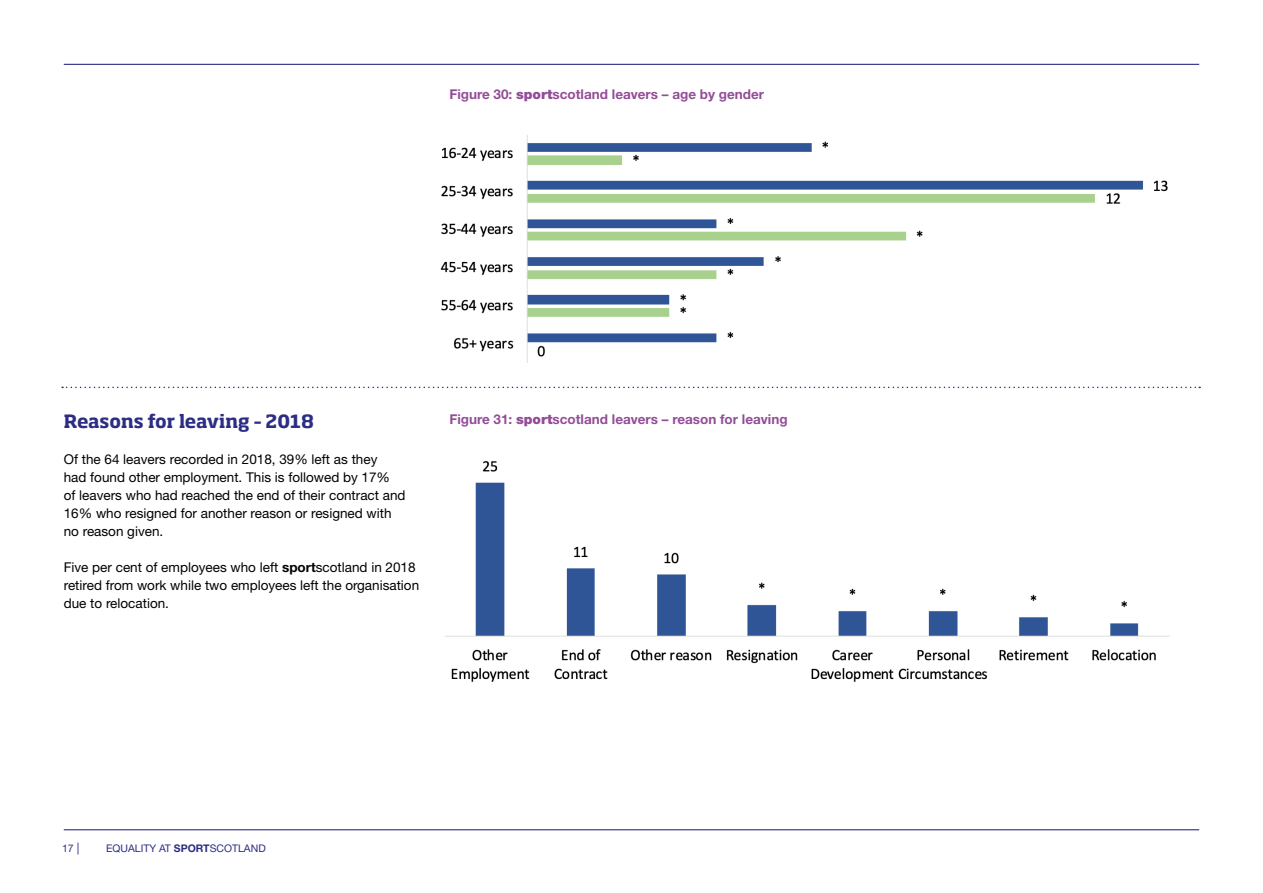
<style>
.page{position:relative;width:1263px;height:893px;background:#fff}
.page>*{position:absolute;margin:0;border:0;box-sizing:border-box;transform-origin:0 0}
.t1{font:700 18px "Soho Std";letter-spacing:-.005em;color:#2c2d84}
.t2{font:13.5px/18px "Helvetica Neue LT Std";color:#000}
.t3{font:700 13.5px "Helvetica Neue LT Std";color:#934d98}
.t4{font:10.5px "Helvetica Neue LT Std";color:#2c2d84}
.s1{font-weight:900}
.s2{font-weight:700}
.s3{font-size:12px}
</style>
<div class="page">
<hr style="left:64px;top:64px;width:1135px;height:1px;background:#2c2d84">
<hr style="left:64px;top:829px;width:1135px;height:1px;background:#2c2d84">
<img style="left:440px;top:135px;width:728px;height:228px">
<img style="left:445px;top:461px;width:725px;height:221px">
<svg style="left:62px;top:387px;width:1138px;height:1px"></svg>
<p class="t3" style="left:449px;top:86px;width:316px">Figure 30: <span class="s1">sport</span>scotland leavers – age by gender</p>
<h1 class="t1" style="left:64px;top:410px;width:252px">Reasons for leaving – 2018</h1>
<p class="t2" style="left:64px;top:450px;width:343px">Of the 64 leavers recorded in 2018, 39% left as they<br>had found other employment. This is followed by 17%<br>of leavers who had reached the end of their contract and 16% who resigned for another reason or resigned with no reason given.</p>
<p class="t2" style="left:64px;top:558px;width:357px">Five per cent of employees who left <span class="s2">sport</span>scotland in 2018 retired from work while two employees left the organisation due to relocation.</p>
<p class="t3" style="left:449px;top:410px;width:340px">Figure 31: <span class="s1">sport</span>scotland leavers – reason for leaving</p>
<p class="t4" style="left:62px;top:842px;width:19px">17 <span class="s3">|</span></p>
<p class="t4" style="left:106px;top:842px;width:161px">EQUALITY AT <span class="s2">SPORT</span>SCOTLAND</p>
</div>
